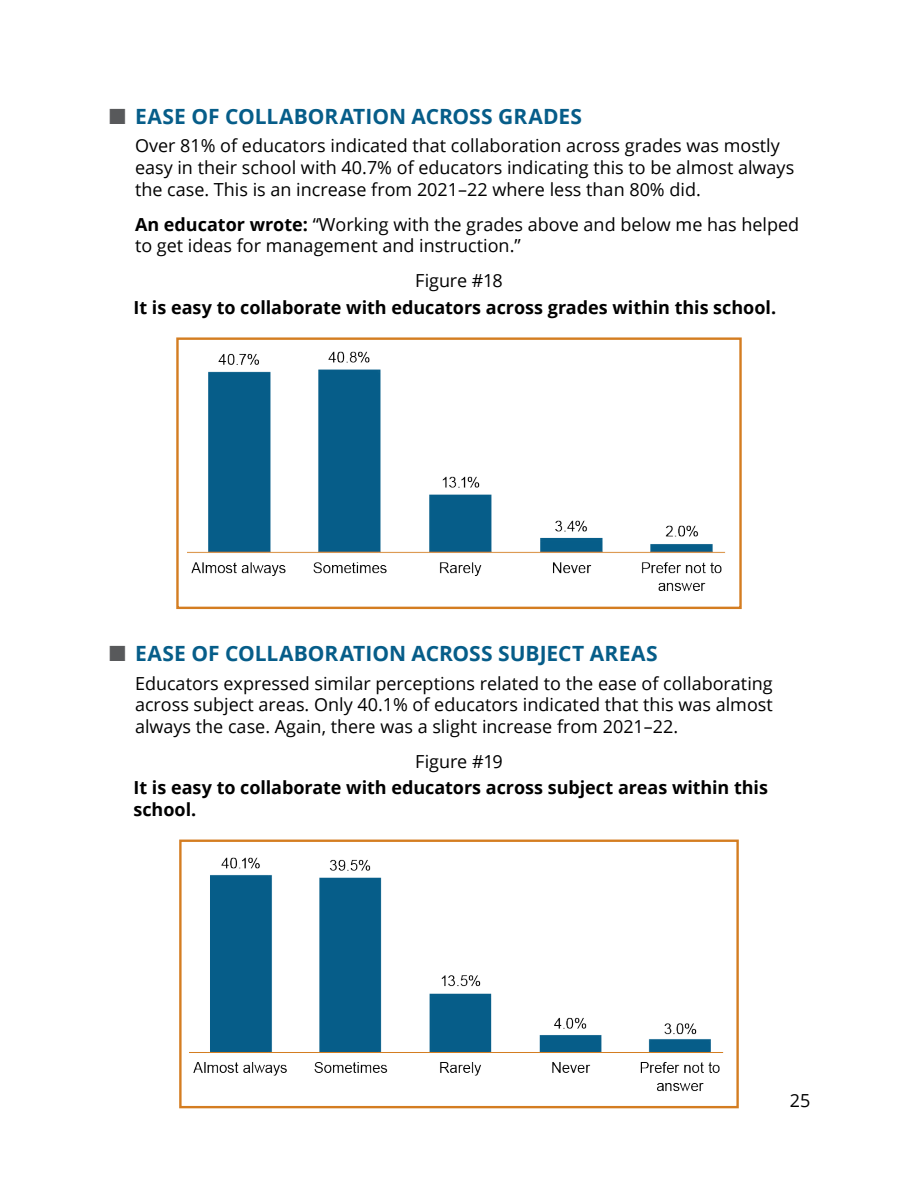
<style>
.page{position:relative;width:918px;height:1188px;background:#fff}
.page>*{position:absolute;margin:0;border:0;box-sizing:border-box;transform-origin:0 0}
.t1{font:700 21px "Open Sans";color:#065d89}
.t2{font:18px/21.6px "Open Sans";color:#000}
.t3{font:700 18px/21.6px "Open Sans";color:#000}
.s1{font-weight:700}
</style>
<div class="page">
<img style="left:187px;top:351px;width:539px;height:240px">
<div style="left:176px;top:337px;width:566px;height:272px;border:2px solid #d47d21"></div>
<img style="left:190px;top:857px;width:534px;height:234px">
<div style="left:179px;top:840px;width:560px;height:268px;border:2px solid #d47d21"></div>
<p class="t1" style="left:135px;top:102px;width:449px">EASE OF COLLABORATION ACROSS GRADES</p>
<p class="t2" style="left:135px;top:135px;width:661px">Over 81% of educators indicated that collaboration across grades was mostly easy in their school with 40.7% of educators indicating this to be almost always the case. This is an increase from 2021–22 where less than 80% did.</p>
<p class="t2" style="left:135px;top:213px;width:666px"><span class="s1">An educator wrote:</span> “Working with the grades above and below me has helped to get ideas for management and instruction.”</p>
<h3 class="t2" style="left:415px;top:270px;width:89px">Figure #18</h3>
<p class="t3" style="left:134px;top:296px;width:644px">It is easy to collaborate with educators across grades within this school.</p>
<p class="t1" style="left:135px;top:639px;width:524px">EASE OF COLLABORATION ACROSS SUBJECT AREAS</p>
<p class="t2" style="left:135px;top:672px;width:639px;text-align:justify">Educators expressed similar perceptions related to the ease of collaborating across subject areas. Only 40.1% of educators indicated that this was almost always the case. Again, there was a slight increase from 2021–22.</p>
<h3 class="t2" style="left:415px;top:750px;width:89px">Figure #19</h3>
<p class="t3" style="left:134px;top:776px;width:636px">It is easy to collaborate with educators across subject areas within this school.</p>
<p class="t2" style="left:790px;top:1089px;width:22px">25</p>
</div>
